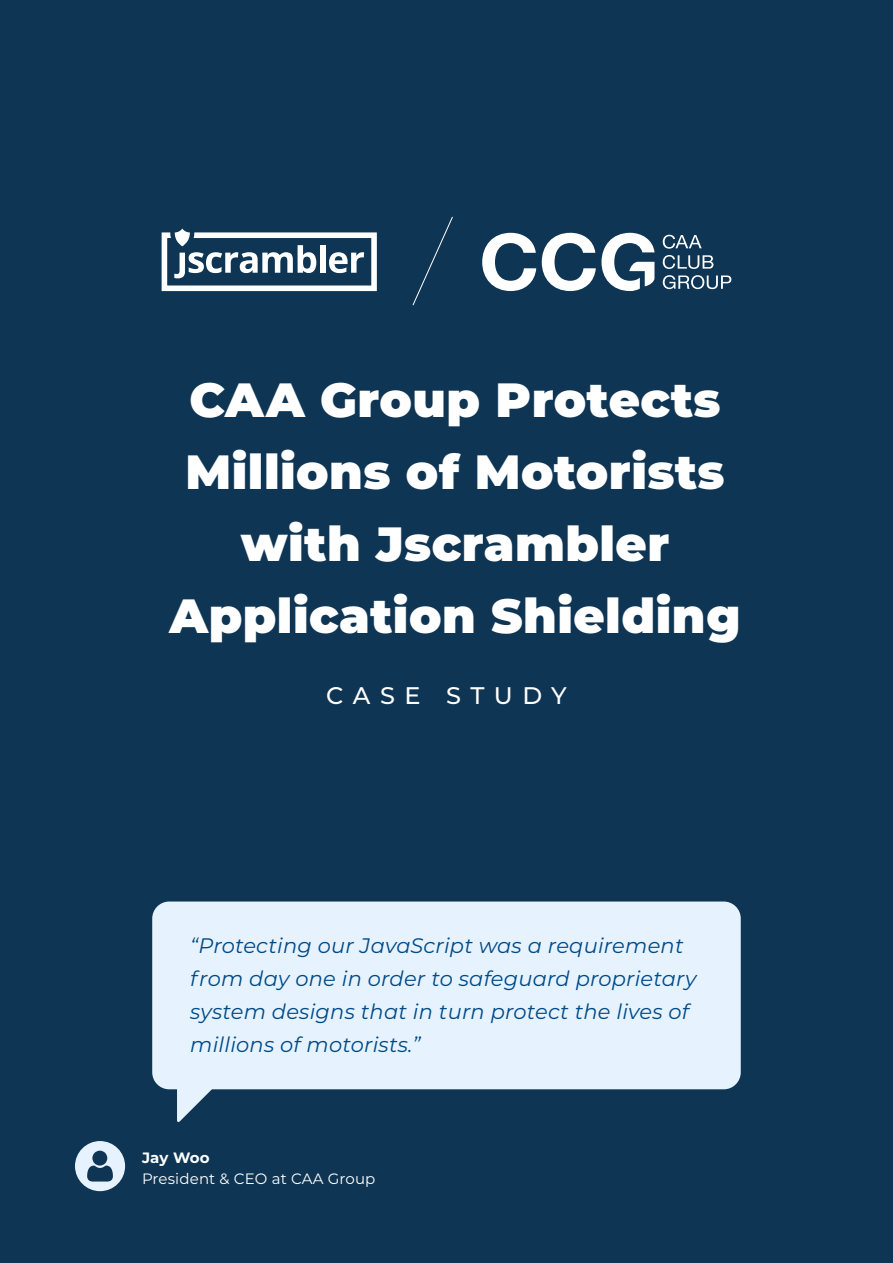
<style>
.page{position:relative;width:893px;height:1263px;background:#0e3553}
.page>*{position:absolute;margin:0;border:0;box-sizing:border-box;transform-origin:0 0}
.t1{font:900 48px/72px "Montserrat";letter-spacing:.01em;color:#fff;text-align:center}
.t2{font:500 24px "Montserrat";letter-spacing:.39em;color:#fff}
.t3{font:italic 21px/33px "Montserrat";letter-spacing:.01em;color:#004a87}
.t4{font:15px "Montserrat";letter-spacing:.01em;color:#fff}
.t5{font:700 15px "Montserrat";letter-spacing:.005em;color:#fff}
</style>
<div class="page">
<div style="left:152px;top:901px;width:589px;height:188px;background:#e6f3ff;border-radius:17px"></div>
<svg style="left:177px;top:1089px;width:39px;height:34px"></svg>
<div style="left:75px;top:1141px;width:50px;height:50px;background:#e6f3ff;border-radius:50%"></div>
<svg style="left:87px;top:1151px;width:26px;height:30px"></svg>
<svg style="left:162px;top:229px;width:215px;height:62px"></svg>
<div style="left:412px;top:216px;width:41px;height:90px;background:#0e3553"></div>
<svg style="left:663px;top:235px;width:39px;height:14px"></svg>
<svg style="left:663px;top:255px;width:51px;height:14px"></svg>
<svg style="left:663px;top:275px;width:68px;height:14px"></svg>
<svg style="left:482px;top:233px;width:54px;height:58px"></svg>
<svg style="left:542px;top:233px;width:112px;height:58px"></svg>
<h1 class="t1" style="left:170px;top:361px;width:573px">CAA Group Protects<br>Millions of Motorists with Jscrambler<br>Application Shielding</h1>
<p class="t2" style="left:326px;top:678px;width:242px">CASE STUDY</p>
<p class="t3" style="left:190px;top:929px;width:508px">“Protecting our JavaScript was a requirement from day one in order to safeguard proprietary system designs that in turn protect the lives of millions of motorists.”</p>
<p class="t5" style="left:142px;top:1147px;width:69px">Jay Woo</p>
<p class="t4" style="left:142px;top:1168px;width:235px">President &amp; CEO at CAA Group</p>
</div>
